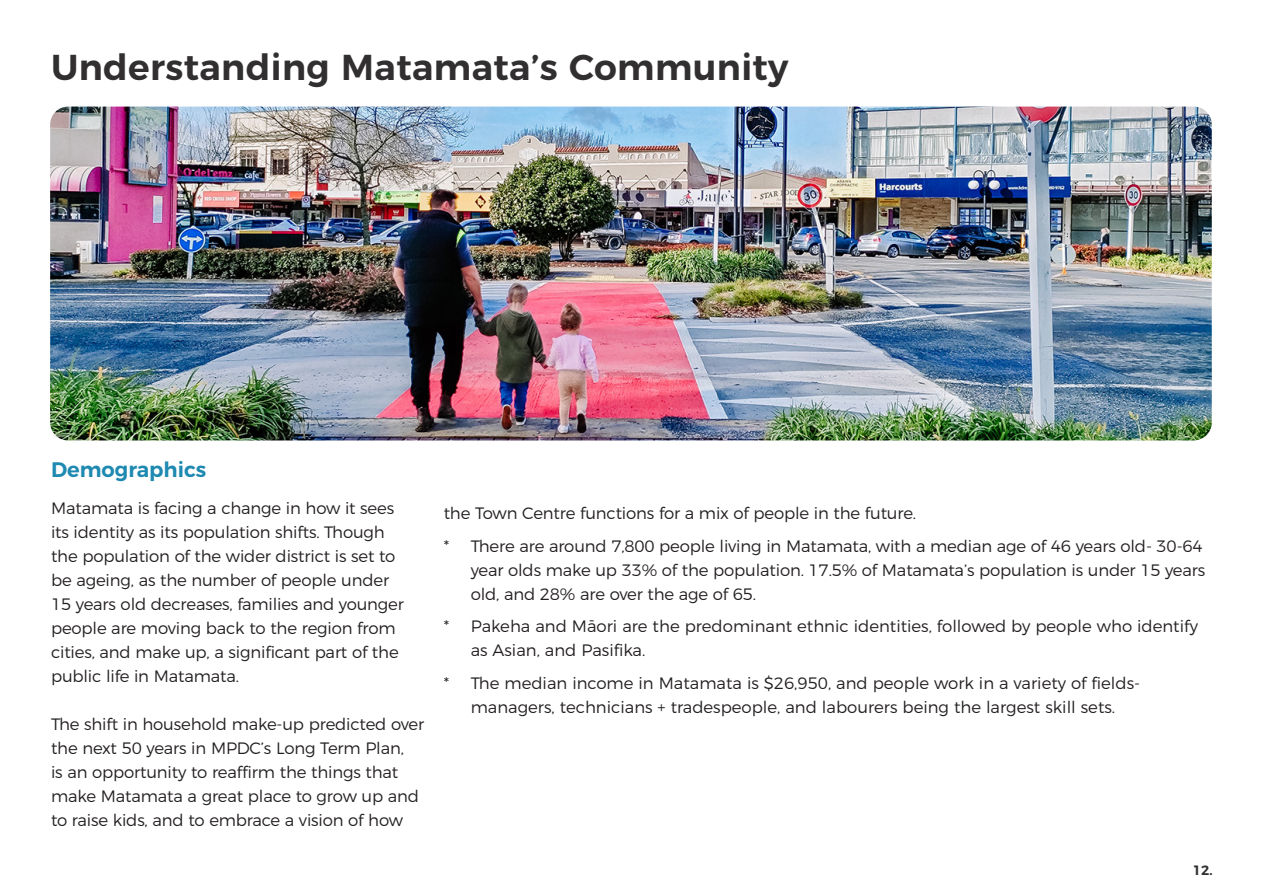
<style>
.page{position:relative;width:1263px;height:893px;background:#fff}
.page>*{position:absolute;margin:0;border:0;box-sizing:border-box;transform-origin:0 0}
.Titles_Paragraph{font:600 36px "Montserrat";letter-spacing:.01em;color:#312f30}
.Subtitles_Paragraph{font:600 21px "Montserrat";color:#1e89b1}
.Body{font:300 16.5px/24px "Montserrat";letter-spacing:-.01em;color:#231f20}
.t1{font:600 13.5px "Montserrat";color:#312f30}
</style>
<div class="page">
<img style="left:50px;top:107px;width:1162px;height:333px">
<p class="Titles_Paragraph" style="left:51px;top:38px;width:739px">Understanding Matamata’s Community</p>
<p class="Subtitles_Paragraph" style="left:51px;top:453px;width:157px">Demographics</p>
<p class="Body" style="left:51px;top:495px;width:354px">Matamata is facing a change in how it sees its identity as its population shifts. Though the population of the wider district is set to be ageing, as the number of people under 15 years old decreases, families and younger people are moving back to the region from cities, and make up, a significant part of the public life in Matamata.</p>
<p class="Body" style="left:51px;top:711px;width:375px">The shift in household make-up predicted over the next 50 years in MPDC’s Long Term Plan,<br>is an opportunity to reaffirm the things that make Matamata a great place to grow up and to raise kids, and to embrace a vision of how</p>
<p class="Body" style="left:444px;top:500px;width:474px">the Town Centre functions for a mix of people in the future.</p>
<p class="Body" style="left:471px;top:532px;width:736px;text-indent:-27px">* There are around 7,800 people living in Matamata, with a median age of 46 years old- 30-64 year olds make up 33% of the population. 17.5% of Matamata’s population is under 15 years old, and 28% are over the age of 65.</p>
<p class="Body" style="left:471px;top:613px;width:729px;text-indent:-27px">* Pakeha and Māori are the predominant ethnic identities, followed by people who identify as Asian, and Pasifika.</p>
<p class="Body" style="left:444px;top:669px;width:698px;text-align:center">* The median income in Matamata is $26,950, and people work in a variety of fields&shy;managers, technicians + tradespeople, and labourers being the largest skill sets.</p>
<p class="t1" style="left:1193px;top:860px;width:21px">12.</p>
</div>
